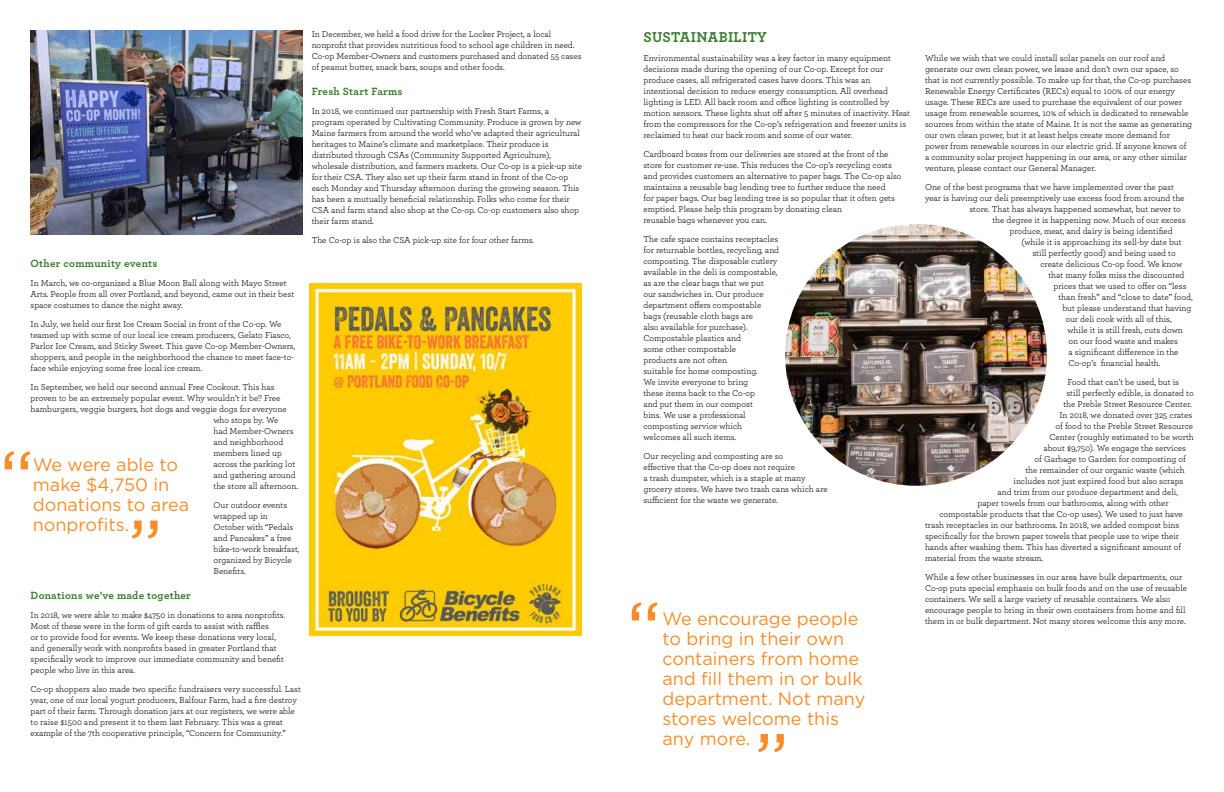
<style>
.page{position:relative;width:1224px;height:792px;background:#fff}
.page>*{position:absolute;margin:0;border:0;box-sizing:border-box;transform-origin:0 0}
.t1{font:80px "Gotham";color:#f78d28}
.t2{font:18px/20px "Gotham";color:#f78d28}
.t3{font:700 15px "Archer";letter-spacing:.025em;color:#387c2b}
.t4{font:700 11px "Archer";letter-spacing:.025em;color:#387c2b}
.t5{font:9px/11px "Archer";color:#000}
</style>
<div class="page">
<img style="left:785px;top:224px;width:262px;height:262px;border-radius:131px">
<img style="left:30px;top:30px;width:273px;height:204px">
<img style="left:309px;top:284px;width:273px;height:352px">
<svg style="left:132px;top:521px;width:26px;height:18px"></svg>
<p class="t4" style="left:31px;top:255px;width:129px">Other community events</p>
<p class="t5" style="left:31px;top:277px;width:265px">In March, we co-organized a Blue Moon Ball along with Mayo Street<br>Arts. People from all over Portland, and beyond, came out in their best space costumes to dance the night away.</p>
<p class="t5" style="left:31px;top:318px;width:266px">In July, we held our first Ice Cream Social in front of the Co-op. We teamed up with some of our local ice cream producers, Gelato Fiasco, Parlor Ice Cream, and Sticky Sweet. This gave Co-op Member-Owners, shoppers, and people in the neighborhood the chance to meet face-to&shy;face while enjoying some free local ice cream.</p>
<p class="t5" style="left:31px;top:381px;width:246px">In September, we held our second annual Free Cookout. This has</p>
<p class="t5" style="left:31px;top:392px;width:251px">proven to be an extremely popular event. Why wouldn’t it be? Free</p>
<p class="t5" style="left:31px;top:403px;width:258px">hamburgers, veggie burgers, hot dogs and veggie dogs for everyone</p>
<p class="t5" style="left:214px;top:414px;width:67px">who stops by. We</p>
<p class="t5" style="left:214px;top:425px;width:82px">had Member-Owners</p>
<p class="t5" style="left:214px;top:436px;width:71px">and neighborhood</p>
<p class="t5" style="left:214px;top:447px;width:70px">members lined up</p>
<p class="t5" style="left:214px;top:458px;width:83px">across the parking lot</p>
<p class="t5" style="left:214px;top:469px;width:84px">and gathering around</p>
<p class="t5" style="left:214px;top:480px;width:86px">the store all afternoon.</p>
<p class="t5" style="left:214px;top:499px;width:88px">Our outdoor events wrapped up in<br>October with “Pedals and Pancakes” a free bike-to-work breakfast, organized by Bicycle<br>Benefits.</p>
<p class="t4" style="left:31px;top:586px;width:162px">Donations we’ve made together</p>
<p class="t5" style="left:31px;top:609px;width:256px">In 2018, we were able to make $4750 in donations to area nonprofits.<br>Most of these were in the form of gift cards to assist with raffles<br>or to provide food for events. We keep these donations very local, and generally work with nonprofits based in greater Portland that specifically work to improve our immediate community and benefit people who live in this area.</p>
<p class="t5" style="left:31px;top:683px;width:272px">Co-op shoppers also made two specific fundraisers very successful. Last year, one of our local yogurt producers, Balfour Farm, had a fire destroy part of their farm. Through donation jars at our registers, we were able to raise $1500 and present it to them last February. This was a great example of the 7th cooperative principle, “Concern for Community.”</p>
<h1 class="t1" style="left:-1px;top:435px;width:37px">“</h1>
<h2 class="t2" style="left:33px;top:454px;width:158px">We were able to make $4,750 in donations to area nonprofits.</h2>
<p class="t5" style="left:312px;top:28px;width:271px">In December, we held a food drive for the Locker Project, a local nonprofit that provides nutritious food to school age children in need.<br>Co-op Member-Owners and customers purchased and donated 55 cases of peanut butter, snack bars, soups and other foods.</p>
<p class="t4" style="left:312px;top:83px;width:93px">Fresh Start Farms</p>
<p class="t5" style="left:312px;top:105px;width:272px">In 2018, we continued our partnership with Fresh Start Farms, a program operated by Cultivating Community. Produce is grown by new Maine farmers from around the world who’ve adapted their agricultural heritages to Maine’s climate and marketplace. Their produce is distributed through CSAs (Community Supported Agriculture), wholesale distribution, and farmers markets. Our Co-op is a pick-up site for their CSA. They also set up their farm stand in front of the Co-op each Monday and Thursday afternoon during the growing season. This has been a mutually beneficial relationship. Folks who come for their CSA and farm stand also shop at the Co-op. Co-op customers also shop their farm stand.</p>
<p class="t5" style="left:312px;top:234px;width:224px">The Co-op is also the CSA pick-up site for four other farms.</p>
<h3 class="t3" style="left:643px;top:25px;width:125px">SUSTAINABILITY</h3>
<p class="t5" style="left:643px;top:52px;width:268px">Environmental sustainability was a key factor in many equipment decisions made during the opening of our Co-op. Except for our produce cases, all refrigerated cases have doors. This was an intentional decision to reduce energy consumption. All overhead lighting is LED. All back room and office lighting is controlled by motion sensors. These lights shut off after 5 minutes of inactivity. Heat from the compressors for the Co-op’s refrigeration and freezer units is reclaimed to heat our back room and some of our water.</p>
<p class="t5" style="left:643px;top:148px;width:260px">Cardboard boxes from our deliveries are stored at the front of the store for customer re-use. This reduces the Co-op’s recycling costs and provides customers an alternative to paper bags. The Co-op also maintains a reusable bag lending tree to further reduce the need<br>for paper bags. Our bag lending tree is so popular that it often gets emptied. Please help this program by donating clean<br>reusable bags whenever you can.</p>
<p class="t5" style="left:643px;top:233px;width:137px">The cafe space contains receptacles for returnable bottles, recycling, and composting. The disposable cutlery available in the deli is compostable, as are the clear bags that we put<br>our sandwiches in. Our produce department offers compostable bags (reusable cloth bags are<br>also available for purchase).<br>Compostable plastics and<br>some other compostable<br>products are not often<br>suitable for home composting.<br>We invite everyone to bring<br>these items back to the Co-op<br>and put them in our compost<br>bins. We use a professional composting service which welcomes all such items.</p>
<p class="t5" style="left:643px;top:450px;width:186px">Our recycling and composting are so<br>effective that the Co-op does not require<br>a trash dumpster, which is a staple at many grocery stores. We have two trash cans which are sufficient for the waste we generate.</p>
<h1 class="t1" style="left:626px;top:586px;width:37px">“</h1>
<h2 class="t2" style="left:662px;top:608px;width:205px">We encourage people to bring in their own containers from home and fill them in or bulk department. Not many stores welcome this any more.</h2>
<h1 class="t1" style="left:754px;top:717px;width:37px">”</h1>
<p class="t5" style="left:925px;top:52px;width:269px">While we wish that we could install solar panels on our roof and generate our own clean power, we lease and don’t own our space, so that is not currently possible. To make up for that, the Co-op purchases Renewable Energy Certificates (RECs) equal to 100% of our energy usage. These RECs are used to purchase the equivalent of our power usage from renewable sources, 10% of which is dedicated to renewable sources from within the state of Maine. It is not the same as generating our own clean power, but it at least helps create more demand for power from renewable sources in our electric grid. If anyone knows of a community solar project happening in our area, or any other similar venture, please contact our General Manager.</p>
<p class="t5" style="left:925px;top:181px;width:250px">One of the best programs that we have implemented over the past</p>
<p class="t5" style="left:925px;top:192px;width:261px">year is having our deli preemptively use excess food from around the</p>
<p class="t5" style="left:969px;top:203px;width:213px">store. That has always happened somewhat, but never to</p>
<p class="t5" style="left:992px;top:214px;width:195px">the degree it is happening now. Much of our excess</p>
<p class="t5" style="left:1009px;top:225px;width:165px">produce, meat, and dairy is being identified</p>
<p class="t5" style="left:1021px;top:236px;width:162px">(while it is approaching its sell-by date but</p>
<p class="t5" style="left:1032px;top:247px;width:145px">still perfectly good) and being used to</p>
<p class="t5" style="left:1040px;top:258px;width:143px">create delicious Co-op food. We know</p>
<p class="t5" style="left:1048px;top:269px;width:138px">that many folks miss the discounted</p>
<p class="t5" style="left:1053px;top:280px;width:135px">prices that we used to offer on “less</p>
<p class="t5" style="left:1058px;top:291px;width:136px">than fresh” and “close to date” food,</p>
<p class="t5" style="left:1062px;top:302px;width:131px">but please understand that having</p>
<p class="t5" style="left:1065px;top:313px;width:108px">our deli cook with all of this,</p>
<p class="t5" style="left:1067px;top:324px;width:117px">while it is still fresh, cuts down</p>
<p class="t5" style="left:1068px;top:335px;width:111px">on our food waste and makes</p>
<p class="t5" style="left:1068px;top:346px;width:112px">a significant difference in the</p>
<p class="t5" style="left:1068px;top:357px;width:94px">Co-op’s financial health.</p>
<p class="t5" style="left:1067px;top:376px;width:113px">Food that can’t be used, but is</p>
<p class="t5" style="left:1066px;top:387px;width:129px">still perfectly edible, is donated to</p>
<p class="t5" style="left:1063px;top:398px;width:130px">the Preble Street Resource Center.</p>
<p class="t5" style="left:1059px;top:409px;width:134px">In 2018, we donated over 325 crates</p>
<p class="t5" style="left:1055px;top:420px;width:139px">of food to the Preble Street Resource</p>
<p class="t5" style="left:1049px;top:431px;width:146px">Center (roughly estimated to be worth</p>
<p class="t5" style="left:1043px;top:442px;width:144px">about $9,750). We engage the services</p>
<p class="t5" style="left:1034px;top:453px;width:153px">of Garbage to Garden for composting of</p>
<p class="t5" style="left:1025px;top:464px;width:161px">the remainder of our organic waste (which</p>
<p class="t5" style="left:1013px;top:475px;width:172px">includes not just expired food but also scraps</p>
<p class="t5" style="left:997px;top:486px;width:182px">and trim from our produce department and deli,</p>
<p class="t5" style="left:977px;top:497px;width:193px">paper towels from our bathrooms, along with other</p>
<p class="t5" style="left:939px;top:508px;width:245px">compostable products that the Co-op uses). We used to just have</p>
<p class="t5" style="left:925px;top:519px;width:256px">trash receptacles in our bathrooms. In 2018, we added compost bins</p>
<p class="t5" style="left:925px;top:530px;width:256px">specifically for the brown paper towels that people use to wipe their</p>
<p class="t5" style="left:925px;top:541px;width:258px">hands after washing them. This has diverted a significant amount of</p>
<p class="t5" style="left:925px;top:552px;width:120px">material from the waste stream.</p>
<p class="t5" style="left:925px;top:571px;width:264px">While a few other businesses in our area have bulk departments, our Co-op puts special emphasis on bulk foods and on the use of reusable containers. We sell a large variety of reusable containers. We also encourage people to bring in their own containers from home and fill them in or bulk department. Not many stores welcome this any more.</p>
</div>
